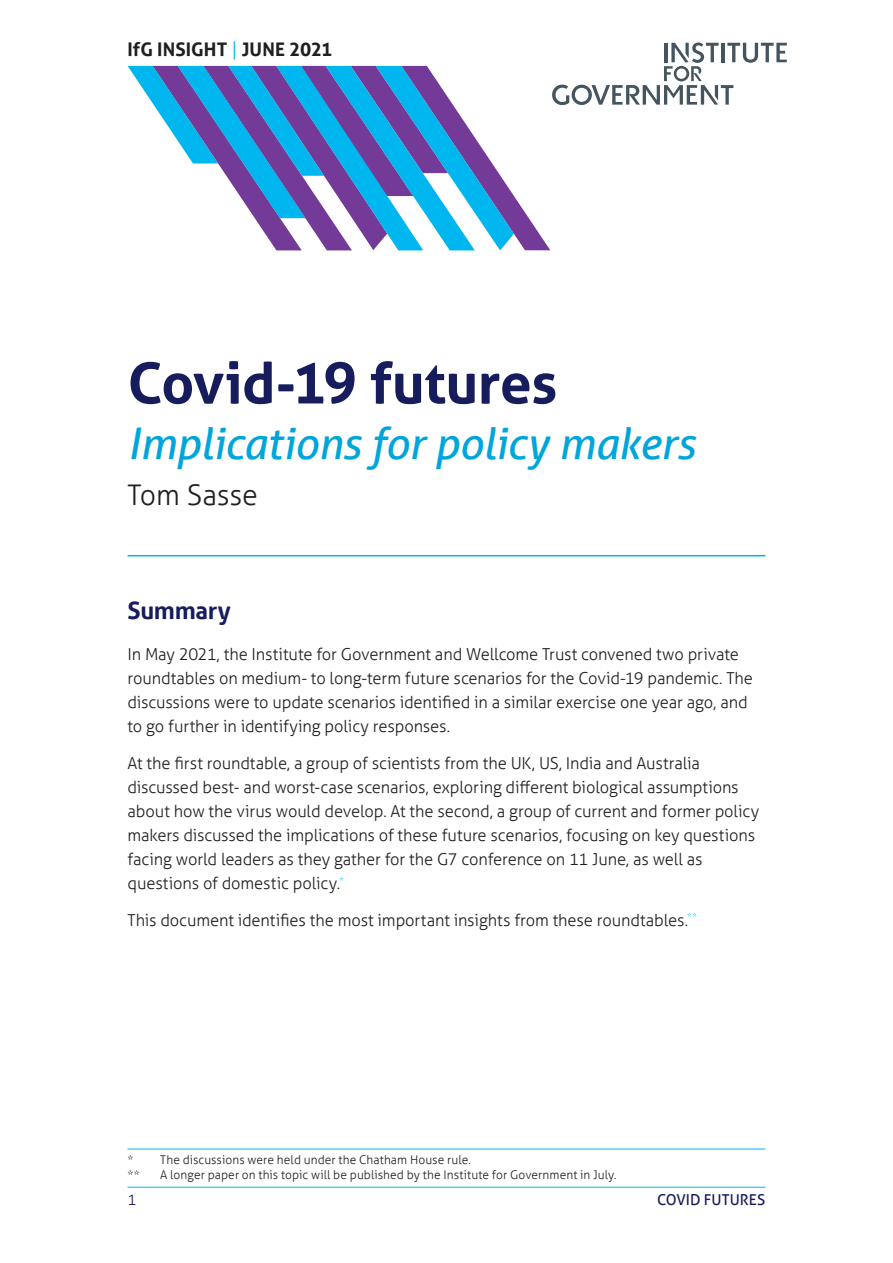
<style>
.page{position:relative;width:893px;height:1263px;background:#fff}
.page>*{position:absolute;margin:0;border:0;box-sizing:border-box;transform-origin:0 0}
.IfG_Title{font:700 57px "Aller";letter-spacing:-.01em;color:#171c5c}
.IfG_Title-2{font:italic 43.5px "Aller";letter-spacing:-.01em;color:#00a6db}
.IfG_Author{font:300 28.5px "Aller";letter-spacing:-.01em;color:#231f20}
.IfG_Sub-heading_1{font:700 24px "Aller";letter-spacing:-.01em;color:#171c5c}
.Report_descriptor{font:700 18.75px "Aller";letter-spacing:.005em;color:#231f20}
.IfG_Body_Copy{font:300 16.5px/24px "Aller";letter-spacing:-.01em;color:#231f20}
.Page_number_and_foot{font:15px "Aller";letter-spacing:.005em;color:#171c5c}
.Page_number_and_foot-2{font:300 15px "Aller";color:#171c5c}
.Footnote_text{font:300 12px "Aller";letter-spacing:.005em;color:#231f20}
.s1{font-weight:300;color:#00b6ef}
</style>
<div class="page">
<svg style="left:128px;top:43px;width:659px;height:207px"></svg>
<hr style="left:128px;top:555px;width:637px;height:1px;background:#00b6ef">
<hr style="left:128px;top:1187px;width:637px;height:1px;background:#00b6ef">
<hr style="left:128px;top:1149px;width:637px;height:1px;background:#00b6ef">
<p class="Report_descriptor" style="left:128px;top:38px;width:206px">IfG INSIGHT <span class="s1">|</span> JUNE 2021</p>
<p class="IfG_Title" style="left:128px;top:348px;width:431px">Covid-19 futures</p>
<p class="IfG_Title-2" style="left:128px;top:417px;width:569px">Implications for policy makers</p>
<p class="IfG_Author" style="left:128px;top:478px;width:132px">Tom Sasse</p>
<p class="IfG_Sub-heading_1" style="left:128px;top:596px;width:105px">Summary</p>
<p class="IfG_Body_Copy" style="left:128px;top:643px;width:627px">In May 2021, the Institute for Government and Wellcome Trust convened two private roundtables on medium- to long-term future scenarios for the Covid-19 pandemic. The discussions were to update scenarios identified in a similar exercise one year ago, and to go further in identifying policy responses.</p>
<p class="IfG_Body_Copy" style="left:128px;top:751px;width:633px">At the first roundtable, a group of scientists from the UK, US, India and Australia discussed best- and worst-case scenarios, exploring different biological assumptions about how the virus would develop. At the second, a group of current and former policy makers discussed the implications of these future scenarios, focusing on key questions facing world leaders as they gather for the G7 conference on 11 June, as well as questions of domestic policy.<sup>*</sup></p>
<p class="IfG_Body_Copy" style="left:128px;top:908px;width:571px">This document identifies the most important insights from these roundtables.<sup>**</sup></p>
<p class="Footnote_text" style="left:128px;top:1152px;width:345px">* The discussions were held under the Chatham House rule.</p>
<p class="Footnote_text" style="left:128px;top:1167px;width:13px">**</p>
<p class="Footnote_text" style="left:160px;top:1167px;width:458px">A longer paper on this topic will be published by the Institute for Government in July.</p>
<p class="Page_number_and_foot-2" style="left:128px;top:1190px;width:10px">1</p>
<p class="Page_number_and_foot" style="left:657px;top:1190px;width:110px">COVID FUTURES</p>
</div>
